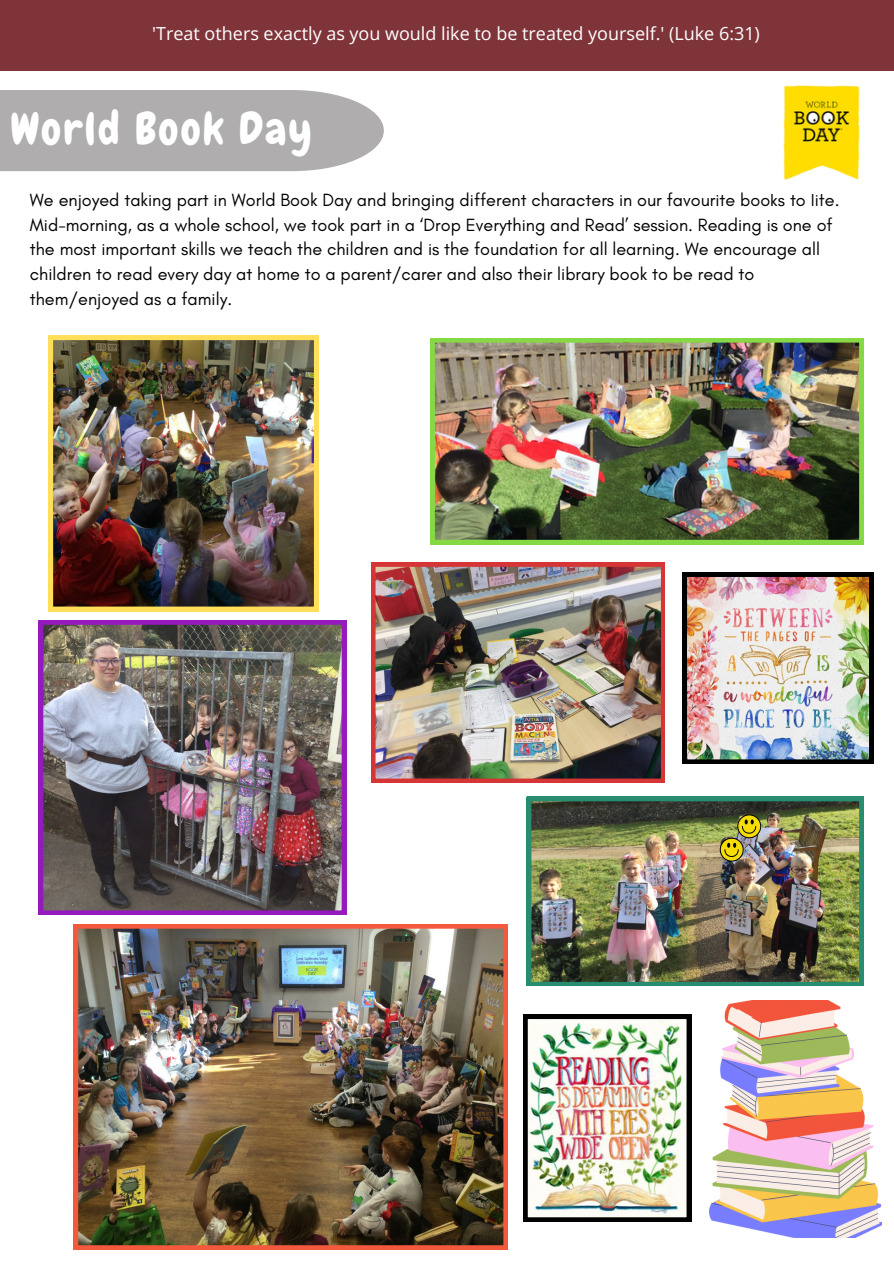
<style>
.page{position:relative;width:894px;height:1264px;background:#fff}
.page>*{position:absolute;margin:0;border:0;box-sizing:border-box;transform-origin:0 0}
.t1{font:44.7px "Chewy";letter-spacing:.05em;color:#fff}
.t2{font:18px/24.8px "Glacial Indifference";color:#000}
.t3{font:18px "Open Sans";color:#fff}
</style>
<div class="page">
<div style="left:0;top:0;width:893px;height:71px;background:#7f343a"></div>
<img style="left:39px;top:620px;width:307px;height:295px">
<div style="left:0;top:90px;width:384px;height:81px;background:#afadad"></div>
<img style="left:783px;top:85px;width:77px;height:95px">
<img style="left:709px;top:1000px;width:172px;height:237px">
<img style="left:371px;top:562px;width:293px;height:221px">
<img style="left:49px;top:335px;width:269px;height:276px">
<img style="left:430px;top:338px;width:433px;height:206px">
<img style="left:74px;top:924px;width:433px;height:325px">
<img style="left:526px;top:796px;width:337px;height:189px">
<img style="left:523px;top:1014px;width:167px;height:207px">
<img style="left:682px;top:572px;width:191px;height:191px">
<img style="left:719px;top:814px;width:41px;height:47px">
<p class="t3" style="left:152px;top:20px;width:609px">'Treat others exactly as you would like to be treated yourself.' (Luke 6:31)</p>
<p class="t1" style="left:10px;top:101px;width:303px">World Book Day</p>
<p class="t2" style="left:30px;top:187px;width:810px">We enjoyed taking part in World Book Day and bringing different characters in our favourite books to life.<br>Mid-morning, as a whole school, we took part in a ‘Drop Everything and Read’ session. Reading is one of the most important skills we teach the children and is the foundation for all learning. We encourage all children to read every day at home to a parent/carer and also their library book to be read to them/enjoyed as a family.</p>
</div>
